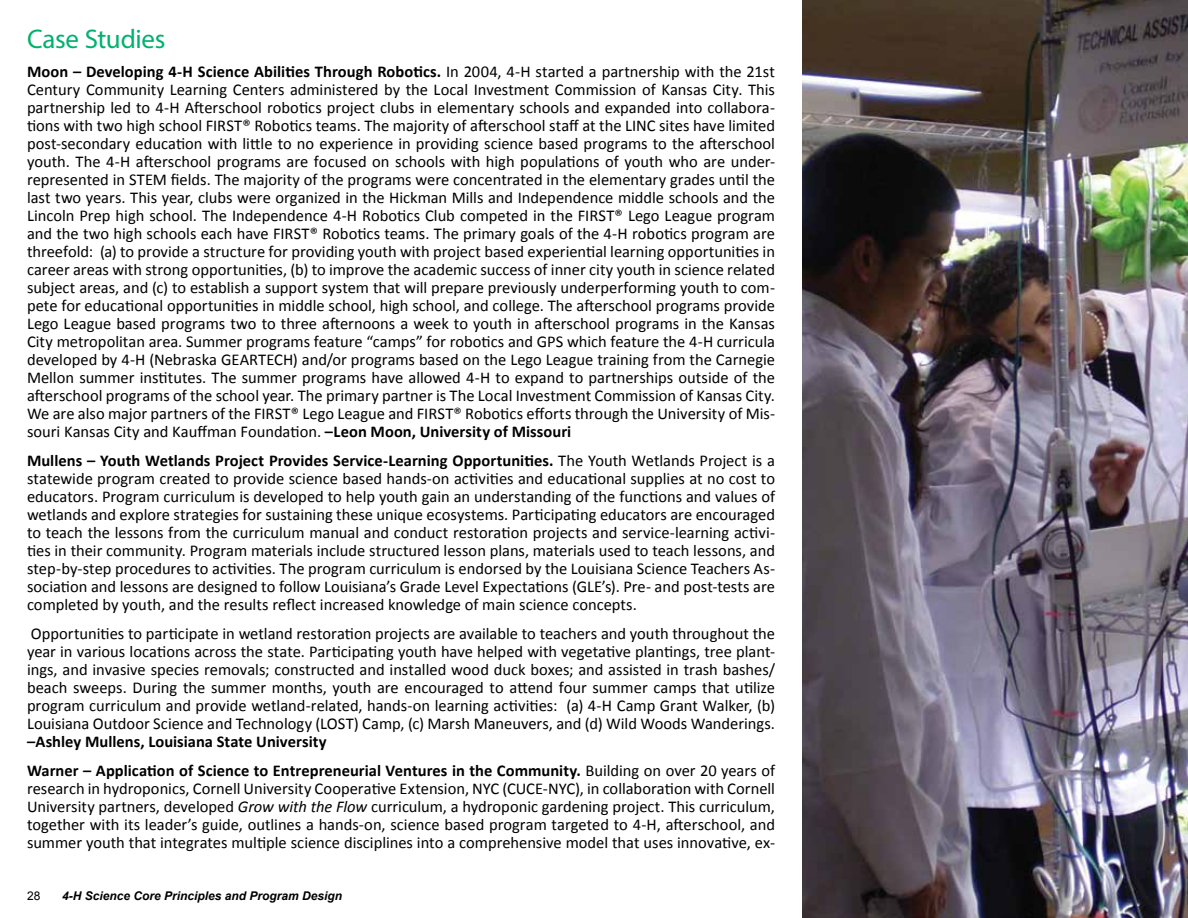
<style>
.page{position:relative;width:1188px;height:918px;background:#fff}
.page>*{position:absolute;margin:0;border:0;box-sizing:border-box;transform-origin:0 0}
.t1{font:27px "Myriad Pro";letter-spacing:-.01em;color:#00b16e}
.t2{font:16.5px/18px "Calibri";color:#000;text-align:justify}
.t3{font:700 16.5px/28.8px "Calibri";color:#000}
.t4{font:italic 700 12px "Arial";color:#000}
.t5{font:12px "Arial";color:#000}
.s1{font-weight:700}
.s2{font-weight:400}
.s3{font-style:italic}
</style>
<div class="page">
<img style="left:802px;top:0;width:386px;height:918px">
<h1 class="t1" style="left:27px;top:23px;width:140px">Case Studies</h1>
<p class="t2" style="left:27px;top:63px;width:750px"><span class="s1">Moon – Developing 4-H Science Abilities Through Robotics.</span> In 2004, 4-H started a partnership with the 21st Century Community Learning Centers administered by the Local Investment Commission of Kansas City. This partnership led to 4-H Afterschool robotics project clubs in elementary schools and expanded into collabora&shy;tions with two high school FIRST® Robotics teams. The majority of afterschool staff at the LINC sites have limited post-secondary education with little to no experience in providing science based programs to the afterschool youth. The 4-H afterschool programs are focused on schools with high populations of youth who are under&shy;represented in STEM fields. The majority of the programs were concentrated in the elementary grades until the last two years. This year, clubs were organized in the Hickman Mills and Independence middle schools and the Lincoln Prep high school. The Independence 4-H Robotics Club competed in the FIRST® Lego League program and the two high schools each have FIRST® Robotics teams. The primary goals of the 4-H robotics program are threefold: (a) to provide a structure for providing youth with project based experiential learning opportunities in career areas with strong opportunities, (b) to improve the academic success of inner city youth in science related subject areas, and (c) to establish a support system that will prepare previously underperforming youth to com&shy;pete for educational opportunities in middle school, high school, and college. The afterschool programs provide Lego League based programs two to three afternoons a week to youth in afterschool programs in the Kansas City metropolitan area. Summer programs feature “camps” for robotics and GPS which feature the 4-H curricula developed by 4-H (Nebraska GEARTECH) and/or programs based on the Lego League training from the Carnegie Mellon summer institutes. The summer programs have allowed 4-H to expand to partnerships outside of the afterschool programs of the school year. The primary partner is The Local Investment Commission of Kansas City.<br>We are also major partners of the FIRST® Lego League and FIRST® Robotics efforts through the University of Mis&shy;souri Kansas City and Kauffman Foundation. <span class="s1">–Leon Moon, University of Missouri</span></p>
<p class="t2" style="left:27px;top:452px;width:750px"><span class="s1">Mullens – Youth Wetlands Project Provides Service-Learning Opportunities.</span> The Youth Wetlands Project is a statewide program created to provide science based hands-on activities and educational supplies at no cost to educators. Program curriculum is developed to help youth gain an understanding of the functions and values of wetlands and explore strategies for sustaining these unique ecosystems. Participating educators are encouraged to teach the lessons from the curriculum manual and conduct restoration projects and service-learning activi&shy;ties in their community. Program materials include structured lesson plans, materials used to teach lessons, and step-by-step procedures to activities. The program curriculum is endorsed by the Louisiana Science Teachers As&shy;sociation and lessons are designed to follow Louisiana’s Grade Level Expectations (GLE’s). Pre- and post-tests are completed by youth, and the results reflect increased knowledge of main science concepts.</p>
<p class="t2" style="left:27px;top:624px;width:750px">Opportunities to participate in wetland restoration projects are available to teachers and youth throughout the year in various locations across the state. Participating youth have helped with vegetative plantings, tree plant&shy;ings, and invasive species removals; constructed and installed wood duck boxes; and assisted in trash bashes/ beach sweeps. During the summer months, youth are encouraged to attend four summer camps that utilize program curriculum and provide wetland-related, hands-on learning activities: (a) 4-H Camp Grant Walker, (b)<br>Louisiana Outdoor Science and Technology (LOST) Camp, (c) Marsh Maneuvers, and (d) Wild Woods Wanderings.</p>
<p class="t3" style="left:27px;top:727px;width:750px">–Ashley Mullens, Louisiana State University<br>Warner – Application of Science to Entrepreneurial Ventures in the Community. <span class="s2">Building on over 20 years of</span></p>
<p class="t2" style="left:27px;top:779px;width:750px">research in hydroponics, Cornell University Cooperative Extension, NYC (CUCE-NYC), in collaboration with Cornell University partners, developed <span class="s3">Grow with the Flow</span> curriculum, a hydroponic gardening project. This curriculum, together with its leader’s guide, outlines a hands-on, science based program targeted to 4-H, afterschool, and summer youth that integrates multiple science disciplines into a comprehensive model that uses innovative, ex-</p>
<p class="t5" style="left:27px;top:888px;width:15px">28</p>
<p class="t4" style="left:62px;top:888px;width:282px">4-H Science Core Principles and Program Design</p>
</div>
